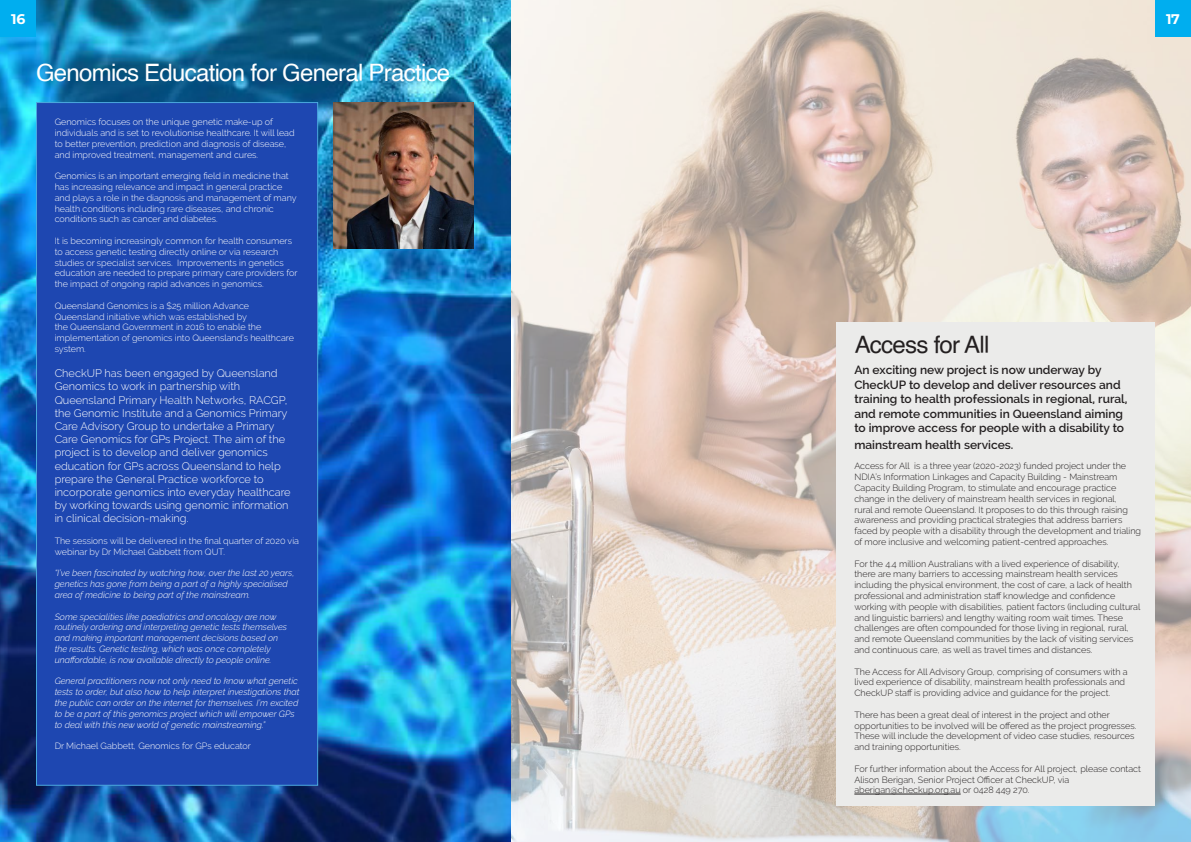
<style>
.page{position:relative;width:1191px;height:842px;background:#fff}
.page>*{position:absolute;margin:0;border:0;box-sizing:border-box;transform-origin:0 0}
.Titles_Green{font:24px "Helvetica";letter-spacing:-.03em;color:#fff}
.Titles_White{font:24px "Helvetica";letter-spacing:-.03em;color:#231f20}
.t1{font:700 14px "Montserrat";color:#fff}
.Paragraph_White{font:600 12px/14.4px "Raleway";color:#231f20}
.Paragraph_White-2{font:300 11px/13.2px "Raleway";color:#fff}
.Paragraph_White-3{font:300 9px/10.8px "Raleway";color:#231f20}
.Paragraph_White-4{font:300 9px/10.8px "Raleway";color:#fff}
.Paragraph_White-5{font:italic 300 9px/10.8px "Raleway";color:#fff}
</style>
<div class="page">
<img style="left:0;top:0;width:1191px;height:842px">
<div style="left:836px;top:323px;width:319px;height:483px;background:#ebebea"></div>
<hr style="left:854px;top:794px;width:106px;height:1px;background:#231f20">
<div style="left:36px;top:102px;width:282px;height:684px;background:#1e47b1;border:1px solid #4ba9de"></div>
<img style="left:333px;top:102px;width:140px;height:146px">
<div style="left:0;top:0;width:36px;height:37px;background:#00aeef"></div>
<div style="left:1155px;top:0;width:36px;height:37px;background:#00aeef"></div>
<h2 class="t1" style="left:11px;top:9px;width:15px">16</h2>
<h2 class="t1" style="left:1166px;top:9px;width:15px">17</h2>
<p class="Titles_Green" style="left:36px;top:54px;width:416px">Genomics Education for General Practice</p>
<p class="Paragraph_White-4" style="left:55px;top:117px;width:241px">Genomics focuses on the unique genetic make-up of individuals and is set to revolutionise healthcare. It will lead to better prevention, prediction and diagnosis of disease, and improved treatment, management and cures.</p>
<p class="Paragraph_White-4" style="left:55px;top:171px;width:243px">Genomics is an important emerging field in medicine that has increasing relevance and impact in general practice and plays a role in the diagnosis and management of many health conditions including rare diseases, and chronic conditions such as cancer and diabetes.</p>
<p class="Paragraph_White-4" style="left:55px;top:235px;width:244px">It is becoming increasingly common for health consumers to access genetic testing directly online or via research studies or specialist services. Improvements in genetics education are needed to prepare primary care providers for the impact of ongoing rapid advances in genomics.</p>
<p class="Paragraph_White-4" style="left:55px;top:300px;width:241px">Queensland Genomics is a $25 million Advance Queensland initiative which was established by<br>the Queensland Government in 2016 to enable the implementation of genomics into Queensland’s healthcare system.</p>
<p class="Paragraph_White-2" style="left:55px;top:367px;width:237px">CheckUP has been engaged by Queensland Genomics to work in partnership with Queensland Primary Health Networks, RACGP, the Genomic Institute and a Genomics Primary Care Advisory Group to undertake a Primary Care Genomics for GPs Project. The aim of the project is to develop and deliver genomics education for GPs across Queensland to help prepare the General Practice workforce to incorporate genomics into everyday healthcare by working towards using genomic information in clinical decision-making.</p>
<p class="Paragraph_White-4" style="left:55px;top:535px;width:246px">The sessions will be delivered in the final quarter of 2020 via webinar by Dr Michael Gabbett from QUT.</p>
<p class="Paragraph_White-5" style="left:55px;top:568px;width:241px">“I’ve been fascinated by watching how, over the last 20 years, genetics has gone from being a part of a highly specialised area of medicine to being part of the mainstream.</p>
<p class="Paragraph_White-5" style="left:55px;top:611px;width:234px">Some specialities like paediatrics and oncology are now routinely ordering and interpreting genetic tests themselves and making important management decisions based on the results. Genetic testing, which was once completely unaffordable, is now available directly to people online.</p>
<p class="Paragraph_White-5" style="left:55px;top:676px;width:246px">General practitioners now not only need to know what genetic tests to order, but also how to help interpret investigations that the public can order on the internet for themselves. I’m excited to be a part of this genomics project which will empower GPs to deal with this new world of genetic mainstreaming.”</p>
<p class="Paragraph_White-4" style="left:55px;top:741px;width:198px">Dr Michael Gabbett, Genomics for GPs educator</p>
<p class="Titles_White" style="left:854px;top:326px;width:136px">Access for All</p>
<p class="Paragraph_White" style="left:854px;top:363px;width:275px">An exciting new project is now underway by CheckUP to develop and deliver resources and training to health professionals in regional, rural, and remote communities in Queensland aiming to improve access for people with a disability to</p>
<p class="Paragraph_White" style="left:854px;top:437px;width:160px">mainstream health services.</p>
<p class="Paragraph_White-3" style="left:854px;top:461px;width:288px">Access for All is a three year (2020-2023) funded project under the NDIA’s Information Linkages and Capacity Building - Mainstream Capacity Building Program, to stimulate and encourage practice change in the delivery of mainstream health services in regional,<br>rural and remote Queensland. It proposes to do this through raising awareness and providing practical strategies that address barriers faced by people with a disability through the development and trialing of more inclusive and welcoming patient-centred approaches.</p>
<p class="Paragraph_White-3" style="left:854px;top:558px;width:288px">For the 4.4 million Australians with a lived experience of disability, there are many barriers to accessing mainstream health services including the physical environment, the cost of care, a lack of health professional and administration staff knowledge and confidence working with people with disabilities, patient factors (including cultural and linguistic barriers) and lengthy waiting room wait times. These challenges are often compounded for those living in regional, rural, and remote Queensland communities by the lack of visiting services and continuous care, as well as travel times and distances.</p>
<p class="Paragraph_White-3" style="left:854px;top:666px;width:275px">The Access for All Advisory Group, comprising of consumers with a lived experience of disability, mainstream health professionals and<br>CheckUP staff is providing advice and guidance for the project.</p>
<p class="Paragraph_White-3" style="left:854px;top:709px;width:283px">There has been a great deal of interest in the project and other opportunities to be involved will be offered as the project progresses.<br>These will include the development of video case studies, resources and training opportunities.</p>
<p class="Paragraph_White-3" style="left:854px;top:763px;width:288px">For further information about the Access for All project, please contact<br>Alison Berigan, Senior Project Officer at CheckUP, via aberigan@checkup.org.au or 0428 449 270.</p>
</div>
